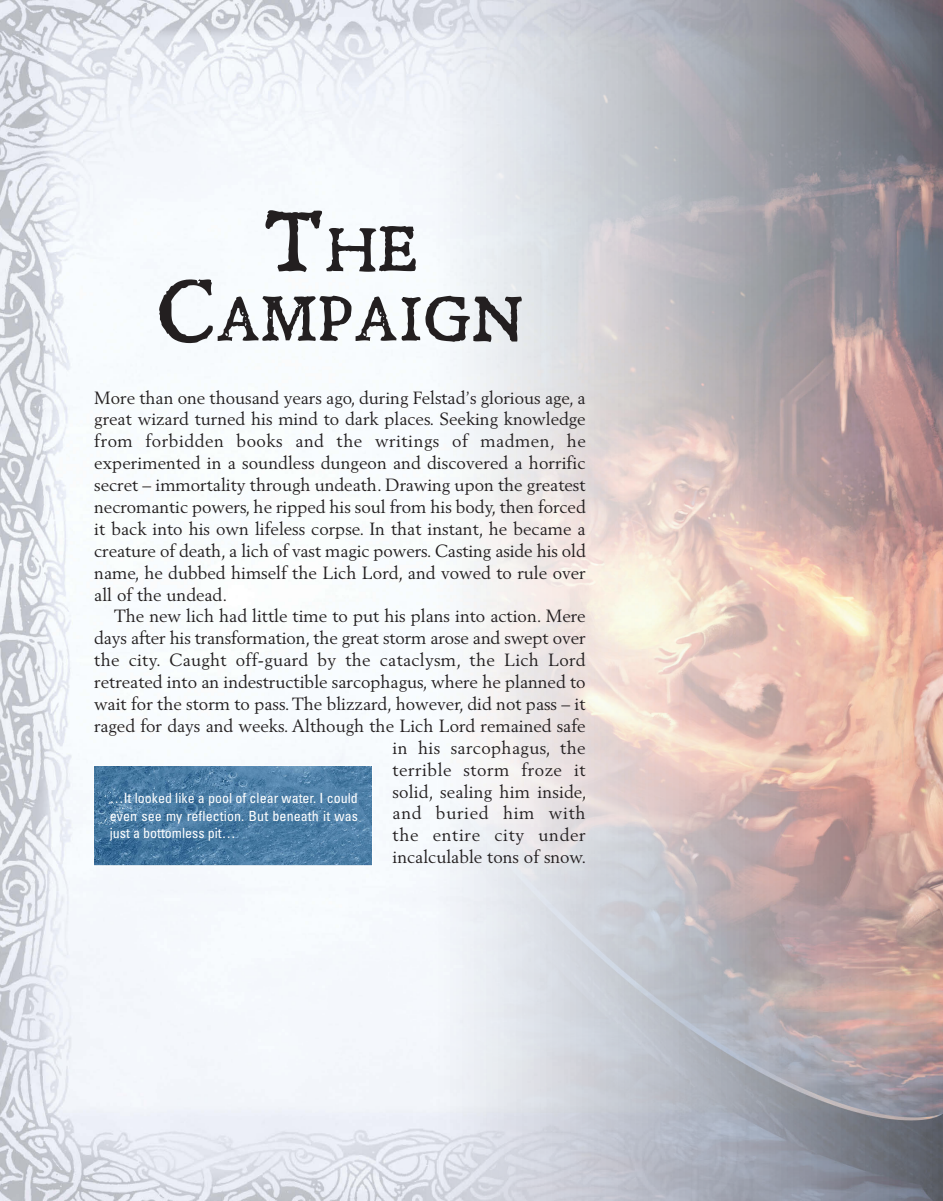
<style>
.page{position:relative;width:943px;height:1201px;background:#fff}
.page>*{position:absolute;margin:0;border:0;box-sizing:border-box;transform-origin:0 0}
.t1{font:59.15px/70px "Leander";color:#231f20;text-align:center}
.t2{font:17.5px/21.9px "Berling LT Std";color:#231f20;text-align:justify}
.t3{font:condensed 14px/17.5px "Univers LT Std";letter-spacing:.005em;color:#fff;text-align:justify}
.s1{font-size:78.75px}
</style>
<div class="page">
<img style="left:0;top:0;width:365px;height:1200px">
<img style="left:365px;top:0;width:578px;height:1200px">
<img style="left:95px;top:767px;width:276px;height:97px">
<div style="left:93px;top:765px;width:280px;height:101px;border:1px solid #fff"></div>
<h1 class="t1" style="left:156px;top:221px;width:368px"><span class="s1">T</span>HE<br><span class="s1">C</span>AMPAIGN</h1>
<p class="t2" style="left:94px;top:386px;width:493px">More than one thousand years ago, during Felstad’s glorious age, a great wizard turned his mind to dark places. Seeking knowledge from forbidden books and the writings of madmen, he experimented in a soundless dungeon and discovered a horrific secret – immortality through undeath. Drawing upon the greatest necromantic powers, he ripped his soul from his body, then forced it back into his own lifeless corpse. In that instant, he became a creature of death, a lich of vast magic powers. Casting aside his old name, he dubbed himself the Lich Lord, and vowed to rule over all of the undead.</p>
<p class="t2" style="left:94px;top:605px;width:494px;text-align:right">The new lich had little time to put his plans into action. Mere days after his transformation, the great storm arose and swept over the city. Caught off-guard by the cataclysm, the Lich Lord retreated into an indestructible sarcophagus, where he planned to wait for the storm to pass. The blizzard, however, did not pass – it raged for days and weeks. Although the Lich Lord remained safe in his sarcophagus, the<br>terrible storm froze it<br>solid, sealing him inside,<br>and buried him with<br>the entire city under<br>incalculable tons of snow.</p>
<p class="t3" style="left:110px;top:789px;width:250px">…It looked like a pool of clear water. I could even see my reflection. But beneath it was just a bottomless pit…</p>
</div>
